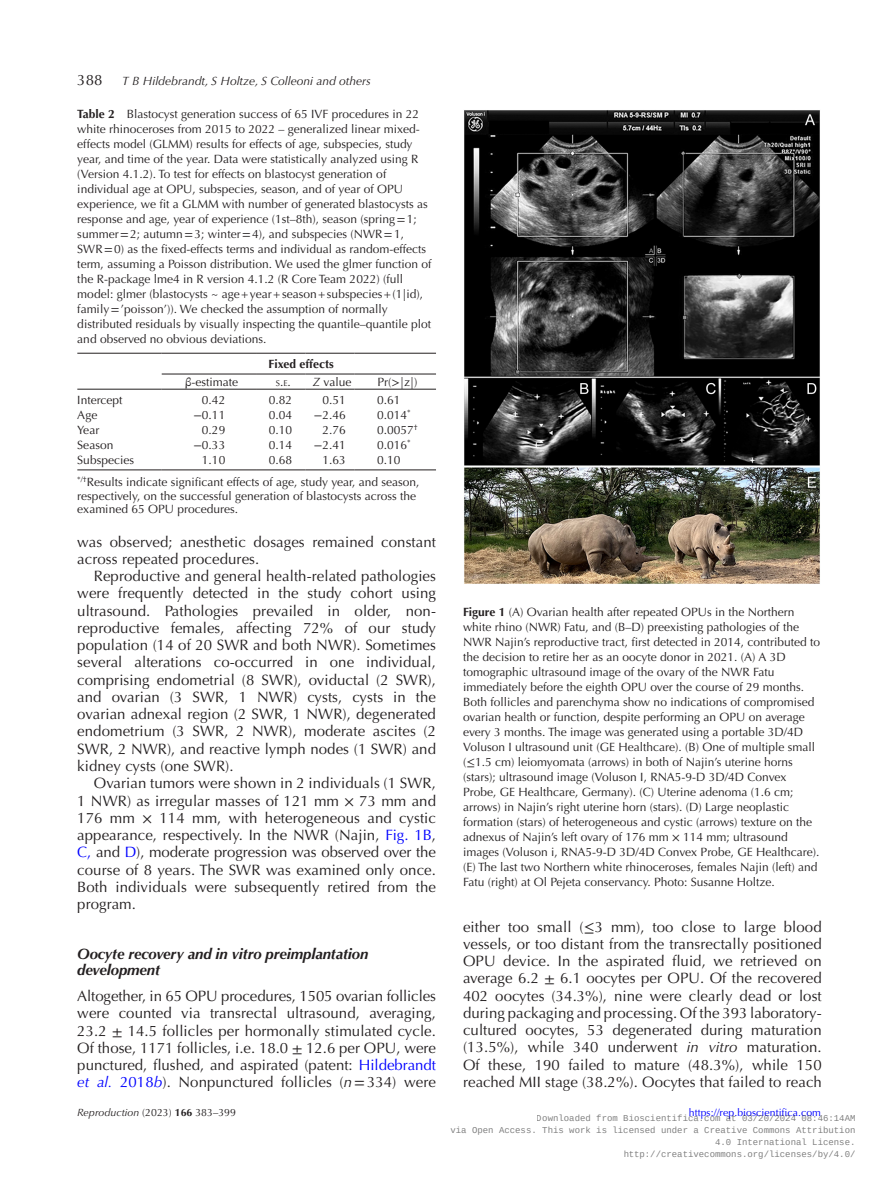
<style>
.page{position:relative;width:893px;height:1187px;background:#fff}
.page>*{position:absolute;margin:0;border:0;box-sizing:border-box;transform-origin:0 0}
.TXI{font:15px/17.2px "Optima LT Std";letter-spacing:.005em;color:#231f20;text-align:justify}
.TXT{font:15px/17.2px "Optima LT Std";letter-spacing:.005em;color:#231f20;text-align:justify}
.t1{font:italic 700 15px/16.5px "Optima LT Std";letter-spacing:-.01em;color:#231f20}
.FC{font:12px/15px "Optima LT Std";color:#231f20}
.TC{font:12px/15px "Optima LT Std";color:#231f20}
.TFN_F{font:12px/13.5px "Optima LT Std";color:#231f20}
.TB{font:12px "Optima LT Std";color:#231f20}
.t2{font:italic 12px "Optima LT Std";color:#231f20}
.TB_Bot_Rule{font:12px "Optima LT Std";color:#231f20}
.TCH_N{font:12px "Optima LT Std";color:#231f20}
.TCH{font:700 12px "Optima LT Std";color:#231f20}
.t3{font:10.5px "Optima LT Std";letter-spacing:.005em;color:#00f}
.t4{font:10.5px "Optima LT Std";letter-spacing:.005em;color:#231f20}
.t5{font:9px/12px "Liberation Mono";color:rgb(0 0 0/.5);text-align:right}
.TCH_N-2{font:8.4px "Optima LT Std";color:#231f20}
.s1{font-weight:700}
.s2{font-family:"STIX Two Text"}
.s3{font-size:12px}
.s4{font-style:italic}
.s5{font-family:"STIX Two Math"}
.s6{font-family:"STIX General"}
.s7{color:#00f}
.s8{font-style:italic;color:#00f}
</style>
<div class="page">
<hr style="left:77px;top:353px;width:85px;height:1px;background:#231f20">
<hr style="left:162px;top:353px;width:95px;height:1px;background:#231f20">
<hr style="left:257px;top:353px;width:48px;height:1px;background:#231f20">
<hr style="left:305px;top:353px;width:49px;height:1px;background:#231f20">
<hr style="left:354px;top:353px;width:82px;height:1px;background:#231f20">
<hr style="left:162px;top:374px;width:95px;height:1px;background:#231f20">
<hr style="left:257px;top:374px;width:48px;height:1px;background:#231f20">
<hr style="left:305px;top:374px;width:49px;height:1px;background:#231f20">
<hr style="left:354px;top:374px;width:82px;height:1px;background:#231f20">
<hr style="left:77px;top:389px;width:85px;height:1px;background:#231f20">
<hr style="left:162px;top:389px;width:95px;height:1px;background:#231f20">
<hr style="left:257px;top:389px;width:48px;height:1px;background:#231f20">
<hr style="left:305px;top:389px;width:49px;height:1px;background:#231f20">
<hr style="left:354px;top:389px;width:82px;height:1px;background:#231f20">
<hr style="left:77px;top:469px;width:85px;height:1px;background:#231f20">
<hr style="left:162px;top:469px;width:95px;height:1px;background:#231f20">
<hr style="left:257px;top:469px;width:48px;height:1px;background:#231f20">
<hr style="left:305px;top:469px;width:49px;height:1px;background:#231f20">
<hr style="left:354px;top:469px;width:82px;height:1px;background:#231f20">
<img style="left:464px;top:110px;width:356px;height:474px">
<p class="TXI" style="left:77px;top:71px;width:27px">388</p>
<p class="t2" style="left:122px;top:74px;width:250px">T B Hildebrandt, S Holtze, S Colleoni and others</p>
<p class="TC" style="left:77px;top:107px;width:356px"><span class="s1">Table 2</span> Blastocyst generation success of 65 IVF procedures in 22 white rhinoceroses from 2015 to 2022 – generalized linear mixed&shy;effects model (GLMM) results for effects of age, subspecies, study year, and time of the year. Data were statistically analyzed using R (Version 4.1.2). To test for effects on blastocyst generation of individual age at OPU, subspecies, season, and of year of OPU experience, we fit a GLMM with number of generated blastocysts as response and age, year of experience (1st–8th), season (spring<span class="s2">=</span>1; summer<span class="s2">=</span>2; autumn<span class="s2">=</span>3; winter<span class="s2">=</span>4), and subspecies (NWR<span class="s2">=</span>1, SWR<span class="s2">=</span>0) as the fixed-effects terms and individual as random-effects term, assuming a Poisson distribution. We used the glmer function of the R-package lme4 in R version 4.1.2 (R Core Team 2022) (full model: glmer (blastocysts ~ age+year+season+subspecies+(1|id), family<span class="s2">=</span>’poisson’)). We checked the assumption of normally distributed residuals by visually inspecting the quantile–quantile plot and observed no obvious deviations.</p>
<p class="TCH" style="left:268px;top:357px;width:67px">Fixed effects</p>
<p class="TCH_N" style="left:185px;top:375px;width:55px"><span class="s2">β</span>-estimate</p>
<p class="TCH_N-2" style="left:276px;top:378px;width:17px">s<span class="s3">.</span>e<span class="s3">.</span></p>
<p class="TCH_N" style="left:313px;top:375px;width:40px"><span class="s4">Z</span> value</p>
<p class="TCH_N" style="left:378px;top:375px;width:41px">Pr(<span class="s2">&gt;</span>|z|)</p>
<p class="TB" style="left:77px;top:393px;width:47px">Intercept</p>
<p class="TB" style="left:202px;top:393px;width:25px">0.42</p>
<p class="TB" style="left:269px;top:393px;width:25px">0.82</p>
<p class="TB" style="left:323px;top:393px;width:25px">0.51</p>
<p class="TB" style="left:377px;top:393px;width:25px">0.61</p>
<p class="TB" style="left:77px;top:408px;width:22px">Age</p>
<p class="TB" style="left:193px;top:408px;width:33px"><span class="s5">−</span>0.11</p>
<p class="TB" style="left:269px;top:408px;width:25px">0.04</p>
<p class="TB" style="left:314px;top:408px;width:33px"><span class="s5">−</span>2.46</p>
<p class="TB" style="left:377px;top:408px;width:35px">0.014<sup>*</sup></p>
<p class="TB" style="left:77px;top:423px;width:23px">Year</p>
<p class="TB" style="left:202px;top:423px;width:25px">0.29</p>
<p class="TB" style="left:269px;top:423px;width:25px">0.10</p>
<p class="TB" style="left:323px;top:423px;width:25px">2.76</p>
<p class="TB" style="left:377px;top:423px;width:42px">0.0057<sup>†</sup></p>
<p class="TB" style="left:77px;top:437px;width:38px">Season</p>
<p class="TB" style="left:193px;top:438px;width:33px"><span class="s5">−</span>0.33</p>
<p class="TB" style="left:269px;top:437px;width:25px">0.14</p>
<p class="TB" style="left:314px;top:438px;width:33px"><span class="s5">−</span>2.41</p>
<p class="TB" style="left:377px;top:437px;width:35px">0.016<sup>*</sup></p>
<p class="TB_Bot_Rule" style="left:77px;top:453px;width:58px">Subspecies</p>
<p class="TB_Bot_Rule" style="left:202px;top:453px;width:25px">1.10</p>
<p class="TB_Bot_Rule" style="left:269px;top:453px;width:25px">0.68</p>
<p class="TB_Bot_Rule" style="left:323px;top:453px;width:25px">1.63</p>
<p class="TB_Bot_Rule" style="left:377px;top:453px;width:25px">0.10</p>
<p class="TFN_F" style="left:77px;top:475px;width:344px"><sup>*/†</sup>Results indicate significant effects of age, study year, and season, respectively, on the successful generation of blastocysts across the examined 65 OPU procedures.</p>
<p class="TXI" style="left:77px;top:533px;width:360px">was observed; anesthetic dosages remained constant across repeated procedures.</p>
<p class="TXI" style="left:77px;top:567px;width:360px;text-indent:16px">Reproductive and general health-related pathologies were frequently detected in the study cohort using ultrasound. Pathologies prevailed in older, non&shy;reproductive females, affecting 72% of our study population (14 of 20 SWR and both NWR). Sometimes several alterations co-occurred in one individual, comprising endometrial (8 SWR), oviductal (2 SWR), and ovarian (3 SWR, 1 NWR) cysts, cysts in the ovarian adnexal region (2 SWR, 1 NWR), degenerated endometrium (3 SWR, 2 NWR), moderate ascites (2<br>SWR, 2 NWR), and reactive lymph nodes (1 SWR) and kidney cysts (one SWR).</p>
<p class="TXI" style="left:77px;top:774px;width:360px;text-indent:16px">Ovarian tumors were shown in 2 individuals (1 SWR, 1 NWR) as irregular masses of 121 mm <span class="s6">×</span> 73 mm and 176 mm <span class="s6">×</span> 114 mm, with heterogeneous and cystic appearance, respectively. In the NWR (Najin, <span class="s7">Fig. 1B</span>, <span class="s7">C,</span> and <span class="s7">D</span>), moderate progression was observed over the course of 8 years. The SWR was examined only once.<br>Both individuals were subsequently retired from the program.</p>
<h2 class="t1" style="left:77px;top:945px;width:293px">Oocyte recovery and in vitro preimplantation development</h2>
<p class="TXT" style="left:77px;top:987px;width:360px">Altogether, in 65 OPU procedures, 1505 ovarian follicles were counted via transrectal ultrasound, averaging, 23.2 <span class="s6">±</span> 14.5 follicles per hormonally stimulated cycle.<br>Of those, 1171 follicles, i.e. 18.0 <span class="s6">±</span> 12.6 per OPU, were punctured, flushed, and aspirated (patent: <span class="s7">Hildebrandt </span><span class="s8">et al.</span> <span class="s7">2018</span><span class="s8">b</span>). Nonpunctured follicles (<span class="s4">n</span><span class="s2">=</span>334) were</p>
<p class="t4" style="left:77px;top:1105px;width:160px"><span class="s4">Reproduction</span> (2023) <span class="s1">166</span> 383–399</p>
<p class="FC" style="left:463px;top:604px;width:359px"><span class="s1">Figure 1</span> (A) Ovarian health after repeated OPUs in the Northern white rhino (NWR) Fatu, and (B–D) preexisting pathologies of the NWR Najin’s reproductive tract, first detected in 2014, contributed to the decision to retire her as an oocyte donor in 2021. (A) A 3D tomographic ultrasound image of the ovary of the NWR Fatu immediately before the eighth OPU over the course of 29 months.<br>Both follicles and parenchyma show no indications of compromised ovarian health or function, despite performing an OPU on average every 3 months. The image was generated using a portable 3D/4D Voluson I ultrasound unit (GE Healthcare). (B) One of multiple small (<span class="s5">≤</span>1.5 cm) leiomyomata (arrows) in both of Najin’s uterine horns (stars); ultrasound image (Voluson I, RNA5-9-D 3D/4D Convex Probe, GE Healthcare, Germany). (C) Uterine adenoma (1.6 cm; arrows) in Najin’s right uterine horn (stars). (D) Large neoplastic formation (stars) of heterogeneous and cystic (arrows) texture on the adnexus of Najin’s left ovary of 176 mm <span class="s6">×</span> 114 mm; ultrasound images (Voluson i, RNA5-9-D 3D/4D Convex Probe, GE Healthcare). (E) The last two Northern white rhinoceroses, females Najin (left) and Fatu (right) at Ol Pejeta conservancy. Photo: Susanne Holtze.</p>
<p class="TXT" style="left:463px;top:918px;width:360px">either too small (<span class="s5">≤</span>3 mm), too close to large blood vessels, or too distant from the transrectally positioned OPU device. In the aspirated fluid, we retrieved on average 6.2 <span class="s6">±</span> 6.1 oocytes per OPU. Of the recovered 402 oocytes (34.3%), nine were clearly dead or lost during packaging and processing. Of the 393 laboratory&shy;cultured oocytes, 53 degenerated during maturation (13.5%), while 340 underwent <span class="s4">in vitro</span> maturation.<br>Of these, 190 failed to mature (48.3%), while 150 reached MII stage (38.2%). Oocytes that failed to reach</p>
<p class="t3" style="left:689px;top:1105px;width:134px">https://rep.bioscientifica.com</p>
<p class="t5" style="left:450px;top:1112px;width:407px">Downloaded from Bioscientifica.com at 03/20/2024 08:46:14AM<br>via Open Access. This work is licensed under a Creative Commons Attribution 4.0 International License.<br>http://creativecommons.org/licenses/by/4.0/</p>
</div>
